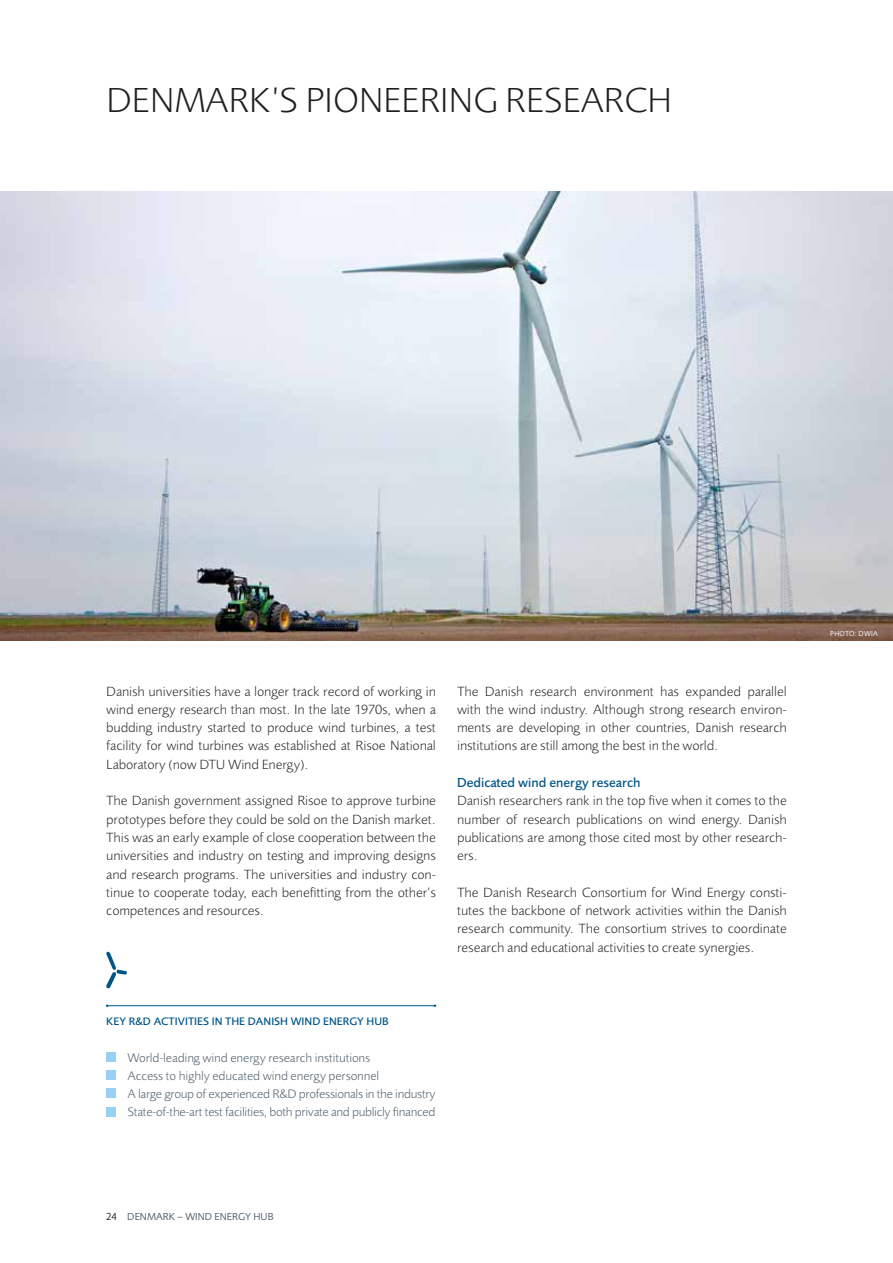
<style>
.page{position:relative;width:893px;height:1263px;background:#fff}
.page>*{position:absolute;margin:0;border:0;box-sizing:border-box;transform-origin:0 0}
.t1{font:300 36px "Foundry Sans";color:#231f20}
.t2{font:300 13.8px/18.3px "Foundry Sans";color:#231f20;text-align:justify}
.t3{font:500 13.5px "Foundry Sans";color:#058}
.t4{font:300 12.75px/18.3px "Foundry Sans";letter-spacing:-.015em;color:#485865}
.t5{font:500 11.25px "Foundry Sans";color:#058}
.t6{font:10.5px "Foundry Sans";color:#485865}
.t7{font:7.5px "Foundry Sans";letter-spacing:.02em;color:#fff}
.s1{color:#231f20}
</style>
<div class="page">
<div style="left:106px;top:1052px;width:10px;height:9px;background:#96d1f2"></div>
<div style="left:106px;top:1070px;width:10px;height:10px;background:#96d1f2"></div>
<div style="left:106px;top:1088px;width:10px;height:10px;background:#96d1f2"></div>
<div style="left:106px;top:1107px;width:10px;height:9px;background:#96d1f2"></div>
<svg style="left:106px;top:951px;width:21px;height:38px"></svg>
<hr style="left:108px;top:1005px;width:326px;height:1px;background:#058">
<img style="left:0;top:191px;width:893px;height:450px">
<h1 class="t1" style="left:106px;top:81px;width:567px">DENMARK’S PIONEERING RESEARCH</h1>
<p class="t2" style="left:106px;top:682px;width:331px">Danish universities have a longer track record of working in wind energy research than most. In the late 1970s, when a budding industry started to produce wind turbines, a test facility for wind turbines was established at Risoe National Laboratory (now DTU Wind Energy).</p>
<p class="t2" style="left:106px;top:792px;width:331px">The Danish government assigned Risoe to approve turbine prototypes before they could be sold on the Danish market.<br>This was an early example of close cooperation between the universities and industry on testing and improving designs and research programs. The universities and industry con&shy;tinue to cooperate today, each benefitting from the other’s competences and resources.</p>
<p class="t2" style="left:457px;top:682px;width:331px">The Danish research environment has expanded parallel with the wind industry. Although strong research environ&shy;ments are developing in other countries, Danish research institutions are still among the best in the world.</p>
<p class="t3" style="left:457px;top:775px;width:185px">Dedicated wind energy research</p>
<p class="t2" style="left:457px;top:792px;width:331px">Danish researchers rank in the top five when it comes to the number of research publications on wind energy. Danish publications are among those cited most by other research&shy;ers.</p>
<p class="t2" style="left:457px;top:883px;width:331px">The Danish Research Consortium for Wind Energy consti&shy;tutes the backbone of network activities within the Danish research community. The consortium strives to coordinate research and educational activities to create synergies.</p>
<p class="t5" style="left:106px;top:1015px;width:284px">KEY R&amp;D ACTIVITIES IN THE DANISH WIND ENERGY HUB</p>
<p class="t4" style="left:128px;top:1048px;width:309px">World-leading wind energy research institutions<br>Access to highly educated wind energy personnel<br>A large group of experienced R&amp;D professionals in the industry State-of-the-art test facilities, both private and publicly financed</p>
<p class="t6" style="left:106px;top:1211px;width:169px"><span class="s1">24</span> DENMARK – WIND ENERGY HUB</p>
<p class="t7" style="left:830px;top:629px;width:49px">PHOTO: DWIA</p>
</div>
